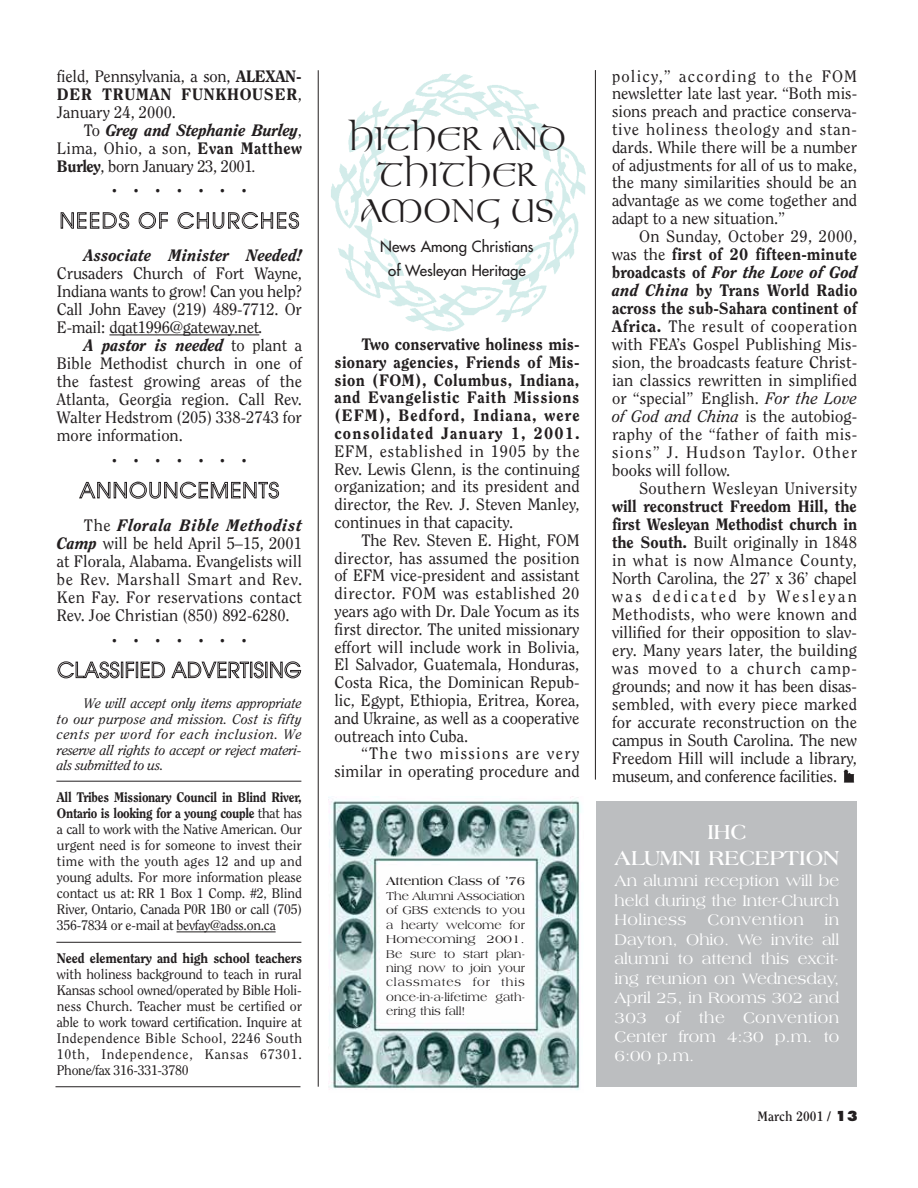
<style>
.page{position:relative;width:918px;height:1188px;background:#fff}
.page>*{position:absolute;margin:0;border:0;box-sizing:border-box;transform-origin:0 0}
.t1{font:37.5px/36px "Umber S Si";color:#231f20;text-align:center}
.t2{font:27px "Clearface";color:#231f20}
.t3{font:700 21.45px/25.8px "Americana BT";color:#fff;text-align:center}
.t4{font:16.5px/18px "Clearface";color:#231f20;text-align:justify}
.t5{font:800 16.5px/17.9px "Clearface";letter-spacing:.065em;color:#231f20;text-align:justify}
.t6{font:16.5px "Clearface";letter-spacing:.025em;color:#231f20}
.t7{font:italic 800 16.5px "Clearface";letter-spacing:.005em;color:#231f20}
.t8{font:16.2px/19.5px "Americana BT";color:#fff;text-align:justify}
.t9{font:16.2px "Americana BT";letter-spacing:.025em;color:#fff}
.t10{font:15px/24px "Futura";color:#231f20;text-align:center}
.t11{font:13.8px/16px "Clearface";letter-spacing:-.02em;color:#231f20;text-align:justify}
.t12{font:italic 13.8px/15.6px "Clearface";letter-spacing:-.02em;color:#231f20;text-align:justify}
.t13{font:800 13.8px "Clearface";letter-spacing:-.015em;color:#231f20}
.t14{font:700 13.5px "Clearface";color:#231f20}
.t15{font:700 12.6px "Americana BT";color:#231f20}
.t16{font:12px/14.4px "Americana BT";letter-spacing:.005em;color:#231f20;text-align:justify}
.s1{font-weight:800}
.s2{font-weight:800;font-style:italic}
.s3{font-style:italic;font-size:15px}
.s4{font-style:italic}
.s5{font-family:"Futura";font-weight:800}
</style>
<div class="page">
<img style="left:317px;top:70px;width:278px;height:284px">
<svg style="left:61px;top:212px;width:68px;height:17px"></svg>
<svg style="left:139px;top:212px;width:29px;height:17px"></svg>
<svg style="left:178px;top:212px;width:121px;height:17px"></svg>
<hr style="left:109px;top:334px;width:150px;height:1px;background:#231f20">
<svg style="left:79px;top:482px;width:200px;height:17px"></svg>
<svg style="left:58px;top:662px;width:107px;height:16px"></svg>
<svg style="left:172px;top:662px;width:129px;height:16px"></svg>
<hr style="left:177px;top:932px;width:99px;height:1px;background:#231f20">
<hr style="left:595px;top:70px;width:1px;height:710px;background:#231f20">
<hr style="left:318px;top:70px;width:1px;height:1017px;background:#231f20">
<hr style="left:56px;top:781px;width:245px;height:1px;background:#231f20">
<hr style="left:56px;top:942px;width:245px;height:1px;background:#231f20">
<svg style="left:843px;top:770px;width:12px;height:12px"></svg>
<img style="left:328px;top:796px;width:253px;height:294px">
<div style="left:597px;top:801px;width:260px;height:286px;background:#bcbec0"></div>
<hr style="left:56px;top:1086px;width:244px;height:1px;background:#231f20">
<p class="t4" style="left:57px;top:67px;width:247px">field, Pennsylvania, a son, <span class="s1">ALEXAN-DER TRUMAN FUNKHOUSER</span>, January 24, 2000.</p>
<p class="t4" style="left:57px;top:121px;width:247px;text-indent:27px">To <span class="s2">Greg and Stephanie Burley</span>, Lima, Ohio, a son, <span class="s1">Evan Matthew Burley</span>, born January 23, 2001<span class="s3">.</span></p>
<h2 class="t2" style="left:111px;top:167px;width:138px">. . . . . . .</h2>
<p class="t7" style="left:84px;top:245px;width:220px">Associate Minister Needed!</p>
<p class="t4" style="left:57px;top:264px;width:247px">Crusaders Church of Fort Wayne, Indiana wants to grow! Can you help?<br>Call John Eavey (219) 489-7712. Or E-mail: dqat1996@gateway.net<span class="s4">.</span></p>
<p class="t4" style="left:57px;top:336px;width:247px;text-indent:27px"><span class="s2">A pastor is needed</span> to plant a Bible Methodist church in one of the fastest growing areas of the Atlanta, Georgia region. Call Rev.<br>Walter Hedstrom (205) 338-2743 for more information.</p>
<h2 class="t2" style="left:111px;top:436px;width:138px">. . . . . . .</h2>
<p class="t4" style="left:57px;top:516px;width:247px;text-indent:27px">The <span class="s2">Florala Bible Methodist Camp</span> will be held April 5–15, 2001 at Florala, Alabama. Evangelists will be Rev. Marshall Smart and Rev.<br>Ken Fay. For reservations contact Rev. Joe Christian (850) 892-6280.</p>
<h2 class="t2" style="left:111px;top:616px;width:138px">. . . . . . .</h2>
<p class="t12" style="left:57px;top:695px;width:247px;text-indent:27px">We will accept only items appropriate to our purpose and mission. Cost is fifty cents per word for each inclusion. We reserve all rights to accept or reject materi&shy;als submitted to us.</p>
<p class="t11" style="left:57px;top:789px;width:247px"><span class="s1">All Tribes Missionary Council in Blind River, Ontario is looking for a young couple</span> that has a call to work with the Native American. Our urgent need is for someone to invest their time with the youth ages 12 and up and young adults. For more information please contact us at: RR 1 Box 1 Comp. #2, Blind River, Ontario, Canada P0R 1B0 or call (705)<br>356-7834 or e-mail at bevfay@adss.on.ca</p>
<p class="t13" style="left:57px;top:949px;width:247px">Need elementary and high school teachers</p>
<p class="t11" style="left:57px;top:966px;width:247px">with holiness background to teach in rural Kansas school owned/operated by Bible Holi&shy;ness Church. Teacher must be certified or able to work toward certification. Inquire at Independence Bible School, 2246 South 10th, Independence, Kansas 67301.<br>Phone/fax 316-331-3780</p>
<h1 class="t1" style="left:348px;top:121px;width:219px">HITHER AND<br>THITHER<br>AMONG US</h1>
<p class="t10" style="left:380px;top:235px;width:155px">News Among Christians of Wesleyan Heritage</p>
<p class="t5" style="left:334px;top:335px;width:247px;text-indent:27px">Two conservative holiness mis&shy;sionary agencies, Friends of Mis&shy;sion (FOM), Columbus, Indiana, and Evangelistic Faith Missions (EFM), Bedford, Indiana, were consolidated January 1, 2001.</p>
<p class="t4" style="left:334px;top:442px;width:247px">EFM, established in 1905 by the Rev. Lewis Glenn, is the continuing organization; and its president and director, the Rev. J. Steven Manley, continues in that capacity.</p>
<p class="t4" style="left:334px;top:531px;width:247px;text-indent:27px">The Rev. Steven E. Hight, FOM director, has assumed the position of EFM vice-president and assistant director. FOM was established 20 years ago with Dr. Dale Yocum as its first director. The united missionary effort will include work in Bolivia, El Salvador, Guatemala, Honduras, Costa Rica, the Dominican Repub&shy;lic, Egypt, Ethiopia, Eritrea, Korea, and Ukraine, as well as a cooperative outreach into Cuba.</p>
<p class="t4" style="left:334px;top:745px;width:247px;text-align:right">“The two missions are very similar in operating procedure and</p>
<p class="t15" style="left:386px;top:873px;width:140px">Attention Class of ’76</p>
<p class="t16" style="left:386px;top:889px;width:140px">The Alumni Association of GBS extends to you a hearty welcome for Homecoming 2001.<br>Be sure to start plan&shy;ning now to join your classmates for this once-in-a-lifetime gath&shy;ering this fall!</p>
<p class="t4" style="left:612px;top:67px;width:247px">policy,” according to the FOM newsletter late last year. “Both mis&shy;sions preach and practice conserva&shy;tive holiness theology and stan&shy;dards. While there will be a number of adjustments for all of us to make, the many similarities should be an advantage as we come together and adapt to a new situation.”</p>
<p class="t4" style="left:612px;top:227px;width:247px;text-indent:27px">On Sunday, October 29, 2000, was the <span class="s1">first of 20 fifteen-minute broadcasts of</span> <span class="s2">For the Love of God and China</span> <span class="s1">by Trans World Radio across the sub-Sahara continent of Africa.</span> The result of cooperation with FEA’s Gospel Publishing Mis&shy;sion, the broadcasts feature Christ&shy;ian classics rewritten in simplified or “special” English. <span class="s4">For the Love of God and China</span> is the autobiog&shy;raphy of the “father of faith mis&shy;sions” J. Hudson Taylor. Other books will follow.</p>
<p class="t6" style="left:639px;top:479px;width:220px">Southern Wesleyan University</p>
<p class="t4" style="left:612px;top:497px;width:247px"><span class="s1">will reconstruct Freedom Hill, the first Wesleyan Methodist church in the South.</span> Built originally in 1848 in what is now Almance County, North Carolina, the 27’ x 36’ chapel was dedicated by Wesleyan Methodists, who were known and villified for their opposition to slav&shy;ery. Many years later, the building was moved to a church camp&shy;grounds; and now it has been disas&shy;sembled, with every piece marked for accurate reconstruction on the campus in South Carolina. The new Freedom Hill will include a library, museum, and conference facilities.</p>
<h3 class="t3" style="left:615px;top:818px;width:226px">IHC<br>ALUMNI RECEPTION</h3>
<p class="t8" style="left:615px;top:871px;width:226px">An alumni reception will be held during the Inter-Church Holiness</p>
<p class="t8" style="left:615px;top:910px;width:226px;text-indent:210px">in Dayton, Ohio. We invite all alumni to attend this excit&shy;ing reunion on Wednesday, April 25, in Rooms 302 and 303 of the Convention Center from 4:30 p.m. to 6:00 p.m.</p>
<p class="t9" style="left:707px;top:910px;width:98px">Convention</p>
<p class="t14" style="left:758px;top:1108px;width:102px">March 2001 / <span class="s5">13</span></p>
</div>
